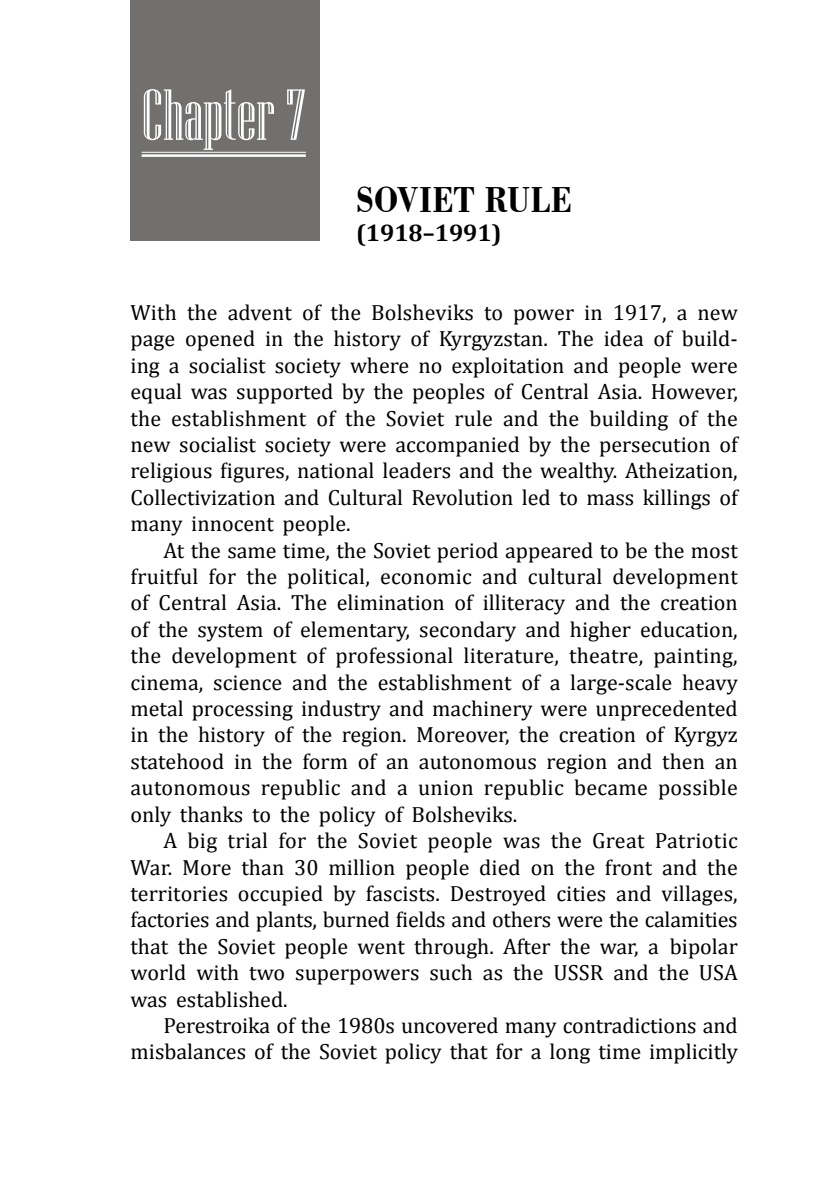
<style>
.page{position:relative;width:840px;height:1191px;background:#fff}
.page>*{position:absolute;margin:0;border:0;box-sizing:border-box;transform-origin:0 0}
.t1{font:72px "Niagara Engraved";color:#fff}
.t2{font:700 38px "Bodoni BT";letter-spacing:.01em;color:#000;scale:.85 1}
.t3{font:700 24px "Cambria";color:#000}
.t4{font:22px/26.4px "Cambria";color:#000;text-align:justify}
</style>
<div class="page">
<div style="left:130px;top:0;width:189px;height:241px;background:#71706e"></div>
<hr style="left:142px;top:152px;width:164px;height:1px;background:#fff">
<hr style="left:142px;top:154px;width:164px;height:3px;background:#fff">
<h1 class="t1" style="left:142px;top:77px;width:166px">Chapter 7</h1>
<h2 class="t2" style="left:356px;top:176px;width:255px">SOVIET RULE</h2>
<p class="t3" style="left:356px;top:215px;width:147px">(1918–1991)</p>
<p class="t4" style="left:130px;top:299px;width:608px">With the advent of the Bolsheviks to power in 1917, a new page opened in the history of Kyrgyzstan. The idea of build&shy;ing a socialist society where no exploitation and people were equal was supported by the peoples of Central Asia. However, the establishment of the Soviet rule and the building of the new socialist society were accompanied by the persecution of religious figures, national leaders and the wealthy. Atheization, Collectivization and Cultural Revolution led to mass killings of many innocent people.</p>
<p class="t4" style="left:130px;top:537px;width:608px;text-indent:33px">At the same time, the Soviet period appeared to be the most fruitful for the political, economic and cultural development of Central Asia. The elimination of illiteracy and the creation of the system of elementary, secondary and higher education, the development of professional literature, theatre, painting, cinema, science and the establishment of a large-scale heavy metal processing industry and machinery were unprecedented in the history of the region. Moreover, the creation of Kyrgyz statehood in the form of an autonomous region and then an autonomous republic and a union republic became possible only thanks to the policy of Bolsheviks.</p>
<p class="t4" style="left:130px;top:827px;width:608px;text-indent:33px">A big trial for the Soviet people was the Great Patriotic War. More than 30 million people died on the front and the territories occupied by fascists. Destroyed cities and villages, factories and plants, burned fields and others were the calamities that the Soviet people went through. After the war, a bipolar world with two superpowers such as the USSR and the USA was established.</p>
<p class="t4" style="left:130px;top:1012px;width:608px;text-align:right">Perestroika of the 1980s uncovered many contradictions and misbalances of the Soviet policy that for a long time implicitly</p>
</div>
